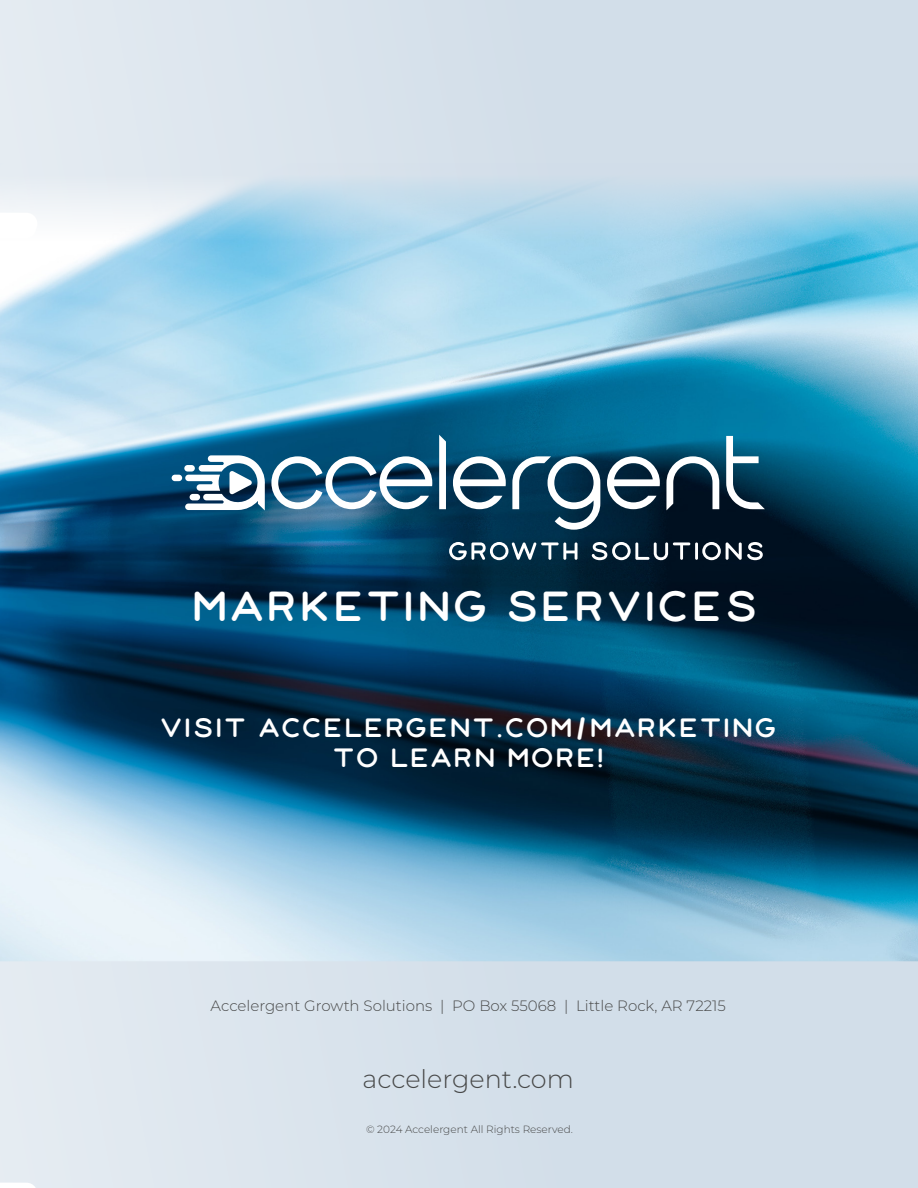
<style>
.page{position:relative;width:918px;height:1188px;background:#fff}
.page>*{position:absolute;margin:0;border:0;box-sizing:border-box;transform-origin:0 0}
.t1{font:40.5px "Patron Personal Use Regular";color:#fff}
.t2{font:25.5px "Patron Personal Use Regular";color:#fff}
.t3{font:300 25.5px "Montserrat";color:#484949}
.t4{font:25.5px "Patron Personal Use Regular";letter-spacing:-.02em;color:#fff}
.t5{font:300 15px "Montserrat";color:#484949}
.t6{font:300 10.5px "Montserrat";color:#484949}
.s1{font-size:31.5px}
</style>
<div class="page">
<svg style="left:0;top:0;width:918px;height:162px;fill:#d5e0ea"></svg>
<svg style="left:0;top:961px;width:918px;height:227px;fill:#d5e0ea"></svg>
<img style="left:0;top:162px;width:918px;height:799px">
<svg style="left:439px;top:435px;width:7px;height:74px"></svg>
<div style="left:172px;top:475px;width:10px;height:6px;background:#fff;border-radius:3px"></div>
<svg style="left:449px;top:542px;width:128px;height:18px"></svg>
<svg style="left:592px;top:542px;width:98px;height:18px"></svg>
<hr style="left:695px;top:542px;width:3px;height:18px;background:#fff">
<svg style="left:702px;top:542px;width:61px;height:18px"></svg>
<svg style="left:185px;top:455px;width:80px;height:55px"></svg>
<svg style="left:453px;top:456px;width:53px;height:53px"></svg>
<svg style="left:271px;top:456px;width:161px;height:53px"></svg>
<svg style="left:512px;top:456px;width:88px;height:74px"></svg>
<svg style="left:666px;top:456px;width:53px;height:54px"></svg>
<svg style="left:726px;top:436px;width:39px;height:73px"></svg>
<svg style="left:607px;top:456px;width:53px;height:53px"></svg>
<p class="t1" style="left:191px;top:574px;width:569px">MARKETING SERVICES</p>
<p class="t2" style="left:159px;top:707px;width:620px">VISIT ACCELERGENT.COM<span class="s1">/</span>MARKETING</p>
<p class="t4" style="left:332px;top:737px;width:274px">TO LEARN MORE!</p>
<p class="t5" style="left:211px;top:995px;width:517px">Accelergent Growth Solutions | PO Box 55068 | Little Rock, AR 72215</p>
<p class="t3" style="left:363px;top:1061px;width:213px">accelergent.com</p>
<p class="t6" style="left:366px;top:1122px;width:208px">© 2024 Accelergent All Rights Reserved.</p>
</div>
